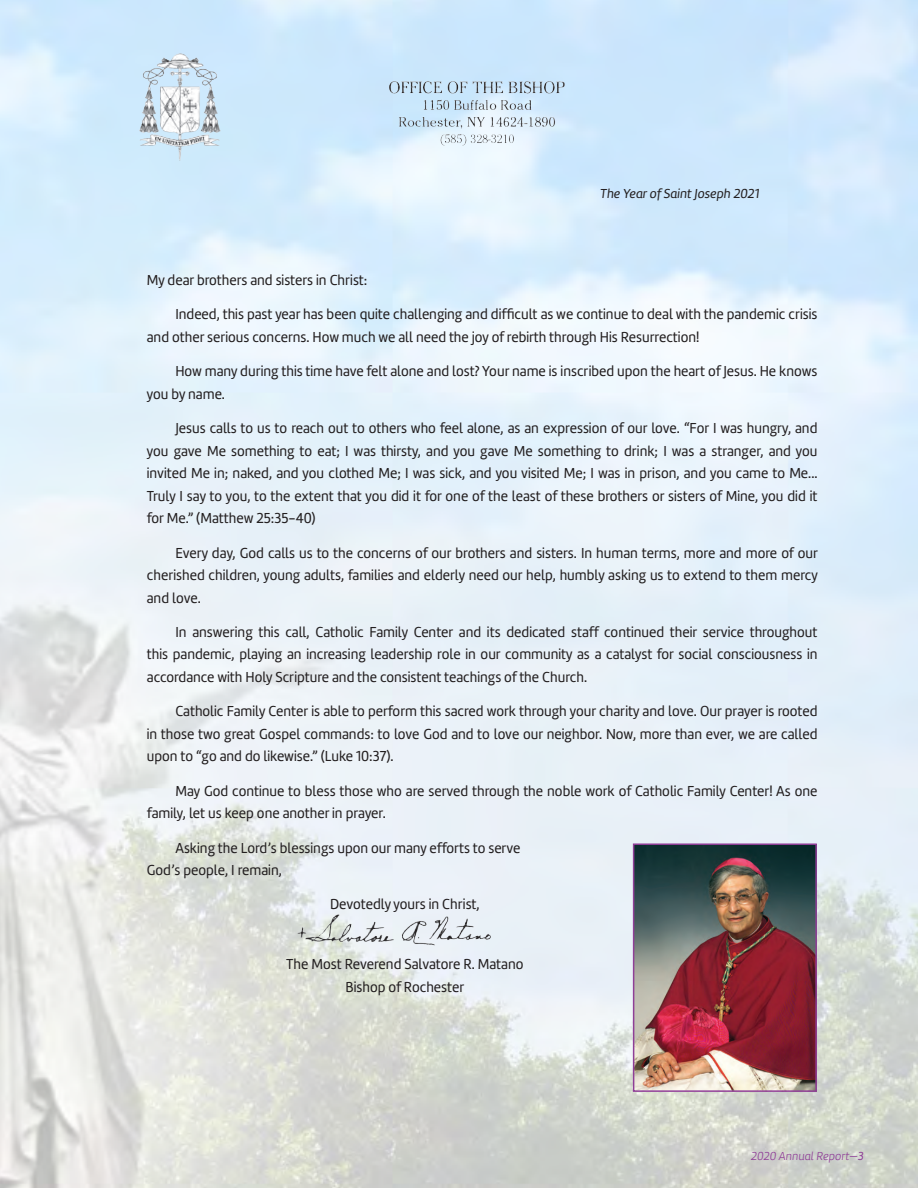
<style>
.page{position:relative;width:918px;height:1188px;background:#fff}
.page>*{position:absolute;margin:0;border:0;box-sizing:border-box;transform-origin:0 0}
.t1{font:15px/22.5px "Amelia Basic";color:#231f20;scale:.95 1}
.t2{font:13.5px "Amelia Basic Italic";color:#231f20}
.t3{font:italic 12px "Amelia Basic Light";color:#8f3e97}
.s1{font-family:"Amelia Basic Italic";font-style:normal}
</style>
<div class="page">
<img style="left:636px;top:846px;width:178px;height:243px">
<div style="left:633px;top:843px;width:184px;height:249px;border:2px solid #8f3e97"></div>
<img style="left:294px;top:912px;width:199px;height:38px">
<img style="left:118px;top:38px;width:123px;height:132px">
<img style="left:376px;top:72px;width:199px;height:81px">
<p class="t2" style="left:600px;top:185px;width:161px">The Year of Saint Joseph 2021</p>
<p class="t1" style="left:147px;top:269px;width:234px">My dear brothers and sisters in Christ:</p>
<p class="t1" style="left:147px;top:303px;width:707px;text-indent:28px">Indeed, this past year has been quite challenging and difficult as we continue to deal with the pandemic crisis and other serious concerns. How much we all need the joy of rebirth through His Resurrection!</p>
<p class="t1" style="left:147px;top:360px;width:708px;text-indent:28px">How many during this time have felt alone and lost? Your name is inscribed upon the heart of Jesus. He knows you by name.</p>
<p class="t1" style="left:147px;top:417px;width:708px;text-align:justify;text-indent:28px">Jesus calls to us to reach out to others who feel alone, as an expression of our love. “For I was hungry, and you gave Me something to eat; I was thirsty, and you gave Me something to drink; I was a stranger, and you invited Me in; naked, and you clothed Me; I was sick, and you visited Me; I was in prison, and you came to Me...<br>Truly I say to you, to the extent that you did it for one of the least of these brothers or sisters of Mine, you did it for Me.” (Matthew 25:35-40)</p>
<p class="t1" style="left:147px;top:541px;width:708px;text-align:justify;text-indent:28px">Every day, God calls us to the concerns of our brothers and sisters. In human terms, more and more of our cherished children, young adults, families and elderly need our help, humbly asking us to extend to them mercy and love.</p>
<p class="t1" style="left:147px;top:621px;width:708px;text-align:justify;text-indent:28px">In answering this call, Catholic Family Center and its dedicated staff continued their service throughout this pandemic, playing an increasing leadership role in our community as a catalyst for social consciousness in accordance with Holy Scripture and the consistent teachings of the Church.</p>
<p class="t1" style="left:147px;top:700px;width:707px;text-align:justify;text-indent:28px">Catholic Family Center is able to perform this sacred work through your charity and love. Our prayer is rooted in those two great Gospel commands: to love God and to love our neighbor. Now, more than ever, we are called upon to “go and do likewise.” (Luke 10:37).</p>
<p class="t1" style="left:147px;top:779px;width:708px;text-indent:28px">May God continue to bless those who are served through the noble work of Catholic Family Center! As one family, let us keep one another in prayer.</p>
<p class="t1" style="left:147px;top:836px;width:395px;text-indent:29px">Asking the Lord’s blessings upon our many efforts to serve<br>God’s people, I remain,</p>
<p class="t1" style="left:330px;top:893px;width:159px">Devotedly yours in Christ,</p>
<p class="t1" style="left:286px;top:953px;width:251px;text-align:center">The Most Reverend Salvatore R. Matano<br>Bishop of Rochester</p>
<p class="t3" style="left:751px;top:1150px;width:114px">2020 Annual Report—<span class="s1">3</span></p>
</div>
